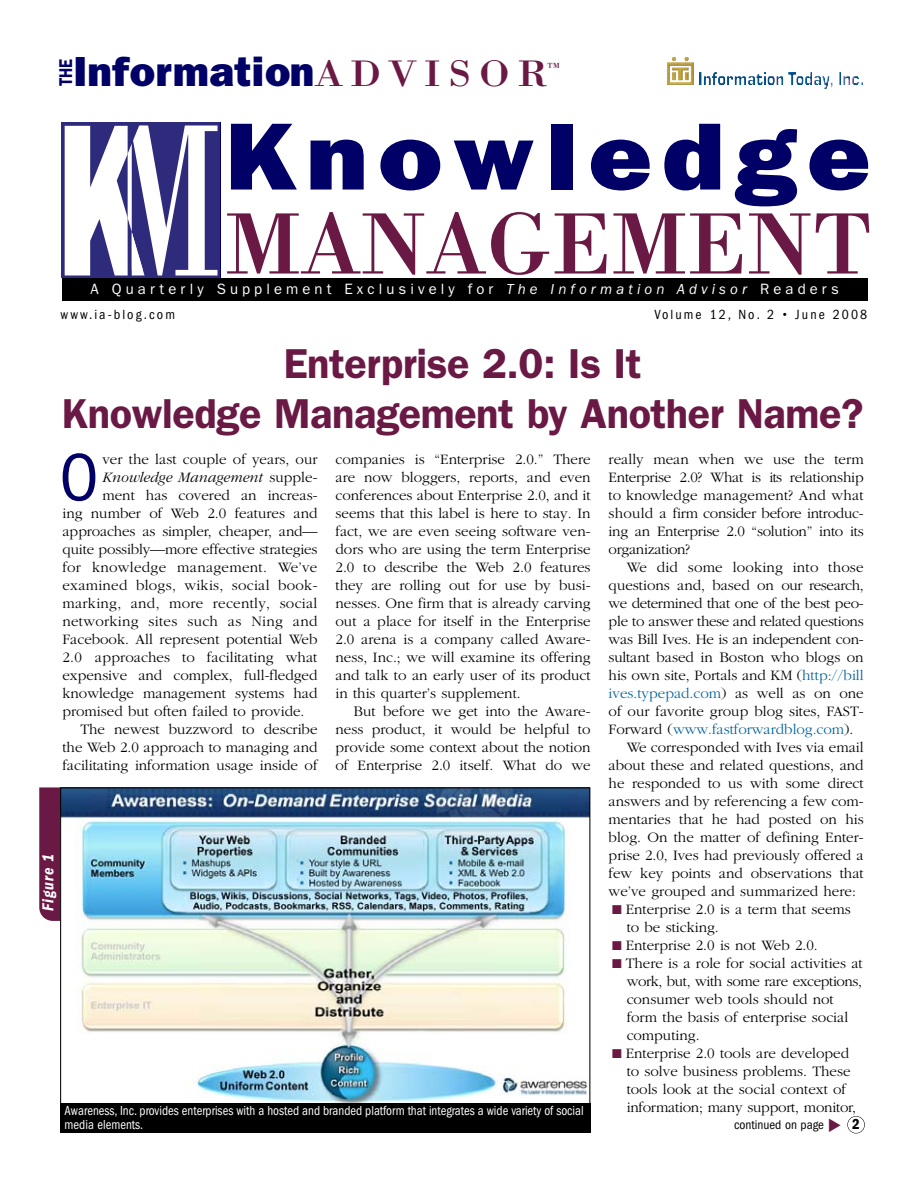
<style>
.page{position:relative;width:918px;height:1188px;background:#fff}
.page>*{position:absolute;margin:0;border:0;box-sizing:border-box;transform-origin:0 0}
.t1{font:800 95.85px "Franklin Gothic";letter-spacing:.095em;color:#006;scale:1.11 1}
.t2{font:90px "Bodoni";color:#6a1945}
.t3{font:condensed 69px "Franklin Gothic";color:#006}
.t4{font:800 42.3px "Franklin Gothic";letter-spacing:.01em;color:#006}
.t5{font:600 42px/49.5px "Franklin Gothic";letter-spacing:-.01em;color:#6a1945;text-align:center}
.t6{font:600 18.6px "Franklin Gothic";color:#006;scale:.83 1}
.t7{font:italic 600 condensed 16.5px "Franklin Gothic";letter-spacing:.05em;color:#fff}
.t8{font:15.15px "Bodoni";color:#6a1945}
.t9{font:300 15px/18px "Garamond";color:#000;text-align:justify}
.t10{font:300 15px "Garamond";letter-spacing:.02em;color:#000}
.t11{font:300 15px "Garamond";color:#06639b}
.t12{font:15px "Franklin Gothic";letter-spacing:.275em;color:#fff}
.t13{font:300 15px "Garamond";letter-spacing:-.025em;color:#000}
.t14{font:italic 300 15px "Garamond";color:#000}
.t15{font:600 condensed 15px "Franklin Gothic";color:#000}
.t16{font:condensed 13.8px "Franklin Gothic";letter-spacing:.15em;color:#000}
.t17{font:condensed 13.5px/13.5px "Franklin Gothic";color:#fff;scale:.95 1}
.t18{font:condensed 13.05px "Franklin Gothic";color:#000}
.s1{font-family:"Bodoni";font-weight:400;font-size:38.1px;color:#6a1945}
.s2{font-style:italic}
.s3{font-weight:500;font-stretch:normal}
.s4{font-style:normal}
.s5{color:#06639b}
.s6{color:#000}
.s7{color:#6a1945}
</style>
<div class="page">
<svg style="left:62px;top:123px;width:158px;height:155px"></svg>
<svg style="left:65px;top:125px;width:153px;height:151px"></svg>
<img style="left:667px;top:56px;width:174px;height:30px">
<div style="left:847px;top:1116px;width:18px;height:17px;border:1px solid #000;border-radius:50%"></div>
<div style="left:62px;top:278px;width:805px;height:22px;background:#000"></div>
<svg style="left:39px;top:787px;width:21px;height:134px;background:#6e1f4a"></svg>
<img style="left:62px;top:789px;width:526px;height:314px">
<div style="left:60px;top:1104px;width:530px;height:29px;background:#000"></div>
<p class="t6" style="left:59px;top:86px;width:35px;rotate:-90deg">THE</p>
<h3 class="t4" style="left:74px;top:57px;width:476px">Information<span class="s1">A D V I S O R</span></h3>
<p class="t8" style="left:547px;top:62px;width:14px">™</p>
<h1 class="t1" style="left:226px;top:124px;width:583px">Knowledge</h1>
<h2 class="t2" style="left:226px;top:212px;width:648px">MANAGEMENT</h2>
<p class="t12" style="left:90px;top:283px;width:750px">A Quarterly Supplement Exclusively for <span class="s2">The Information Advisor</span> Readers</p>
<p class="t16" style="left:61px;top:310px;width:116px">www.ia-blog.com</p>
<p class="t16" style="left:655px;top:310px;width:214px">Volume 12, No. 2 <span class="s3">•</span> June 2008</p>
<h3 class="t5" style="left:62px;top:343px;width:803px">Enterprise 2.0: Is It<br>Knowledge Management by Another Name?</h3>
<p class="t9" style="left:102px;top:451px;width:217px">ver the last couple of years, our</p>
<p class="t14" style="left:102px;top:471px;width:217px">Knowledge Management <span class="s4">supple-</span></p>
<p class="t9" style="left:102px;top:487px;width:217px">ment has covered an increas-</p>
<p class="t9" style="left:62px;top:505px;width:257px">ing number of Web 2.0 features and</p>
<p class="t9" style="left:62px;top:523px;width:257px">approaches as simpler, cheaper, and—</p>
<p class="t9" style="left:62px;top:541px;width:257px">quite possibly—more effective strategies</p>
<p class="t10" style="left:62px;top:561px;width:257px">for knowledge management. We’ve</p>
<p class="t10" style="left:62px;top:579px;width:257px">examined blogs, wikis, social book-</p>
<p class="t10" style="left:62px;top:597px;width:257px">marking, and, more recently, social</p>
<p class="t10" style="left:62px;top:615px;width:257px">networking sites such as Ning and</p>
<p class="t9" style="left:62px;top:631px;width:257px">Facebook. All represent potential Web</p>
<p class="t9" style="left:62px;top:649px;width:257px">2.0 approaches to facilitating what</p>
<p class="t9" style="left:62px;top:667px;width:257px">expensive and complex, full-fledged</p>
<p class="t9" style="left:62px;top:685px;width:257px">knowledge management systems had</p>
<p class="t9" style="left:62px;top:703px;width:244px">promised but often failed to provide.</p>
<p class="t9" style="left:80px;top:721px;width:239px">The newest buzzword to describe</p>
<p class="t9" style="left:62px;top:739px;width:257px">the Web 2.0 approach to managing and</p>
<p class="t9" style="left:62px;top:757px;width:257px">facilitating information usage inside of</p>
<p class="t9" style="left:336px;top:451px;width:257px">companies is “Enterprise 2.0.” There are now bloggers, reports, and even conferences about Enterprise 2.0, and it seems that this label is here to stay. In fact, we are even seeing software ven&shy;dors who are using the term Enterprise 2.0 to describe the Web 2.0 features they are rolling out for use by busi&shy;nesses. One firm that is already carving out a place for itself in the Enterprise 2.0 arena is a company called Aware&shy;ness, Inc.; we will examine its offering and talk to an early user of its product in this quarter’s supplement.</p>
<p class="t9" style="left:336px;top:703px;width:257px;text-indent:18px">But before we get into the Aware&shy;ness product, it would be helpful to provide some context about the notion of Enterprise 2.0 itself. What do we</p>
<p class="t9" style="left:609px;top:451px;width:257px">really mean when we use the term Enterprise 2.0? What is its relationship to knowledge management? And what should a firm consider before introduc&shy;ing an Enterprise 2.0 “solution” into its organization?</p>
<p class="t9" style="left:627px;top:559px;width:239px">We did some looking into those</p>
<p class="t9" style="left:609px;top:577px;width:257px">questions and, based on our research,</p>
<p class="t9" style="left:609px;top:595px;width:257px">we determined that one of the best peo-</p>
<p class="t13" style="left:609px;top:615px;width:257px">ple to answer these and related questions</p>
<p class="t9" style="left:609px;top:631px;width:257px">was Bill Ives. He is an independent con-</p>
<p class="t9" style="left:609px;top:649px;width:257px">sultant based in Boston who blogs on</p>
<p class="t9" style="left:609px;top:667px;width:257px">his own site, Portals and KM (<span class="s5">http://bill</span></p>
<p class="t11" style="left:609px;top:687px;width:257px">ives.typepad.com<span class="s6">) as well as on one</span></p>
<p class="t9" style="left:609px;top:703px;width:257px">of our favorite group blog sites, FAST-</p>
<p class="t11" style="left:609px;top:723px;width:246px"><span class="s6">Forward (</span>www.fastforwardblog.com<span class="s6">).</span></p>
<p class="t9" style="left:627px;top:739px;width:239px">We corresponded with Ives via email</p>
<p class="t9" style="left:609px;top:757px;width:257px">about these and related questions, and</p>
<p class="t9" style="left:609px;top:775px;width:257px">he responded to us with some direct</p>
<p class="t9" style="left:609px;top:793px;width:257px">answers and by referencing a few com-</p>
<p class="t9" style="left:609px;top:811px;width:257px">mentaries that he had posted on his</p>
<p class="t9" style="left:609px;top:829px;width:257px">blog. On the matter of defining Enter-</p>
<p class="t9" style="left:609px;top:847px;width:257px">prise 2.0, Ives had previously offered a</p>
<p class="t9" style="left:609px;top:865px;width:257px">few key points and observations that</p>
<p class="t9" style="left:609px;top:883px;width:249px">we’ve grouped and summarized here:</p>
<p class="t9" style="left:627px;top:901px;width:226px;text-indent:-14px"><span class="s7">■</span> Enterprise 2.0 is a term that seems to be sticking.</p>
<p class="t9" style="left:612px;top:937px;width:207px"><span class="s7">■</span> Enterprise 2.0 is not Web 2.0.</p>
<p class="t9" style="left:627px;top:955px;width:238px;text-align:left;text-indent:-14px"><span class="s7">■</span> There is a role for social activities at work, but, with some rare exceptions, consumer web tools should not form the basis of enterprise social computing.</p>
<p class="t9" style="left:627px;top:1045px;width:231px;text-align:left;text-indent:-14px"><span class="s7">■</span> Enterprise 2.0 tools are developed to solve business problems. These tools look at the social context of information; many support, monitor,</p>
<p class="t18" style="left:734px;top:1121px;width:91px">continued on page</p>
<p class="t15" style="left:852px;top:1119px;width:9px">2</p>
<h3 class="t3" style="left:60px;top:454px;width:40px">O</h3>
<p class="t7" style="left:43px;top:911px;width:59px;rotate:-90deg">Figure 1</p>
<p class="t17" style="left:65px;top:1105px;width:548px">Awareness, Inc. provides enterprises with a hosted and branded platform that integrates a wide variety of social media elements.</p>
</div>
